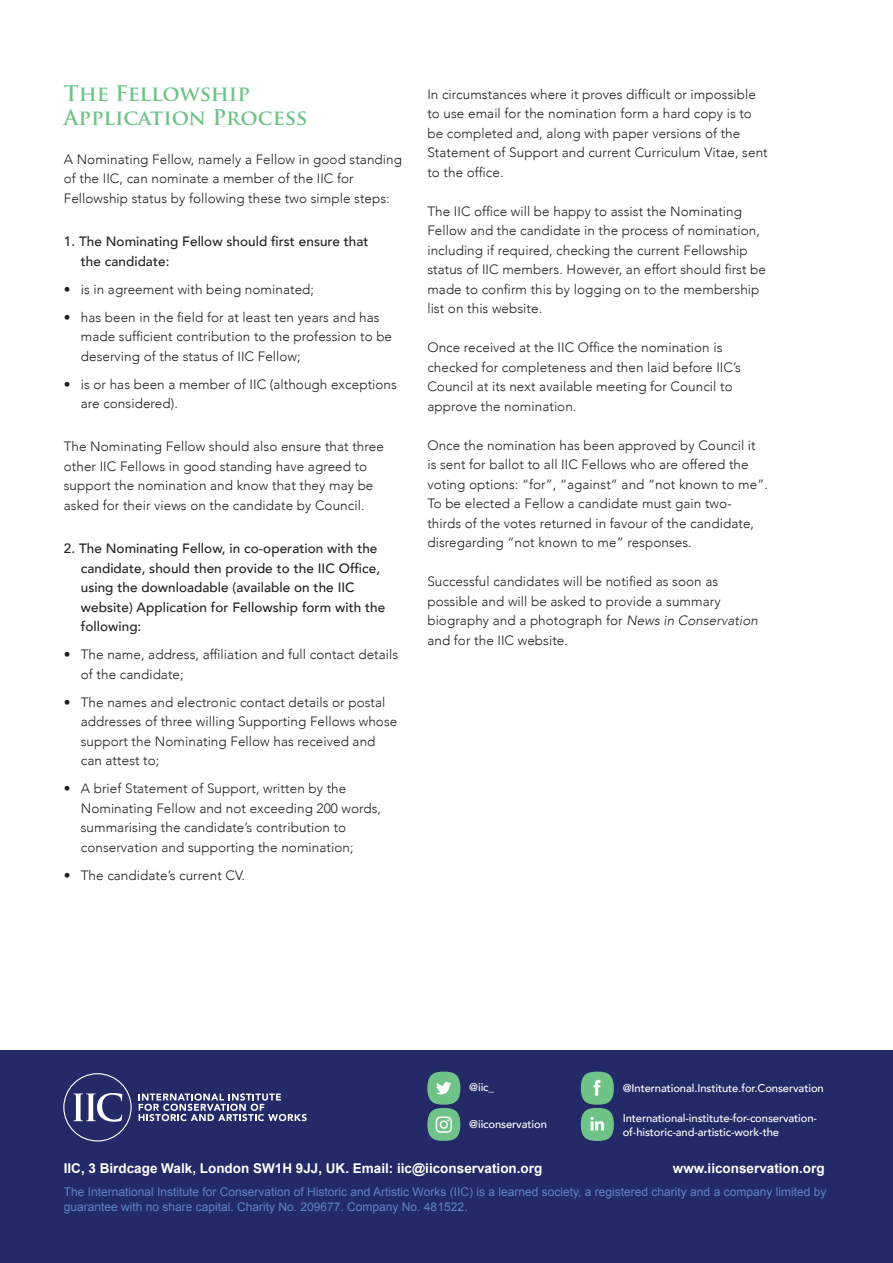
<style>
.page{position:relative;width:893px;height:1263px;background:#fff}
.page>*{position:absolute;margin:0;border:0;box-sizing:border-box;transform-origin:0 0}
.t1{font:700 21px/24px "Trajan Pro";color:#6fc388}
.t2{font:300 13.5px/19.5px "Avenir";letter-spacing:.005em;color:#231f20}
.t3{font:500 13.5px/19.5px "Avenir";letter-spacing:.005em;color:#231f20}
.t4{font:700 13.5px "Arial";color:#fff}
.t5{font:12px/15px "Arial";color:#6183c3}
.t6{font:500 11.25px/13.5px "Avenir";letter-spacing:-.01em;color:#fff}
.s1{font-style:italic}
.s2{color:#232a67}
.s3{font-size:14.25px}
</style>
<div class="page">
<div style="left:0;top:1050px;width:893px;height:213px;background:#232a67"></div>
<svg style="left:63px;top:1073px;width:69px;height:68px"></svg>
<svg style="left:139px;top:1093px;width:168px;height:28px"></svg>
<svg style="left:581px;top:1071px;width:33px;height:70px"></svg>
<svg style="left:427px;top:1071px;width:33px;height:70px"></svg>
<p class="t1" style="left:64px;top:81px;width:245px">The Fellowship<br>Application Process</p>
<p class="t2" style="left:64px;top:149px;width:340px">A Nominating Fellow, namely a Fellow in good standing of the IIC, can nominate a member of the IIC for<br>Fellowship status by following these two simple steps:</p>
<p class="t3" style="left:81px;top:231px;width:289px;text-indent:-17px">1. The Nominating Fellow should first ensure that the candidate:</p>
<p class="t2" style="left:64px;top:279px;width:252px">• is in agreement with being nominated;</p>
<p class="t2" style="left:81px;top:307px;width:313px;text-indent:-17px">• has been in the field for at least ten years and has made sufficient contribution to the profession to be deserving of the status of IIC Fellow;</p>
<p class="t2" style="left:81px;top:374px;width:318px;text-indent:-17px">• is or has been a member of IIC (although exceptions are considered).</p>
<p class="t2" style="left:64px;top:437px;width:322px">The Nominating Fellow should also ensure that three other IIC Fellows in good standing have agreed to support the nomination and know that they may be asked for their views on the candidate by Council.</p>
<p class="t3" style="left:81px;top:538px;width:306px;text-indent:-17px">2. The Nominating Fellow, in co-operation with the candidate, should then provide to the IIC Office, using the downloadable (available on the IIC website) Application for Fellowship form with the following:</p>
<p class="t2" style="left:81px;top:645px;width:319px;text-indent:-17px">• The name, address, affiliation and full contact details of the candidate;</p>
<p class="t2" style="left:81px;top:692px;width:318px;text-indent:-17px">• The names and electronic contact details or postal addresses of three willing Supporting Fellows whose support the Nominating Fellow has received and can attest to;</p>
<p class="t2" style="left:81px;top:779px;width:302px;text-indent:-17px">• A brief Statement of Support, written by the Nominating Fellow and not exceeding 200 words, summarising the candidate’s contribution to conservation and supporting the nomination;</p>
<p class="t2" style="left:64px;top:865px;width:183px">• The candidate’s current CV.</p>
<p class="t2" style="left:427px;top:84px;width:342px">In circumstances where it proves difficult or impossible to use email for the nomination form a hard copy is to be completed and, along with paper versions of the Statement of Support and current Curriculum Vitae, sent to the office.</p>
<p class="t2" style="left:427px;top:201px;width:340px">The IIC office will be happy to assist the Nominating Fellow and the candidate in the process of nomination, including if required, checking the current Fellowship status of IIC members. However, an effort should first be made to confirm this by logging on to the membership list on this website.</p>
<p class="t2" style="left:427px;top:338px;width:315px">Once received at the IIC Office the nomination is checked for completeness and then laid before IIC’s Council at its next available meeting for Council to approve the nomination.</p>
<p class="t2" style="left:427px;top:435px;width:342px">Once the nomination has been approved by Council it is sent for ballot to all IIC Fellows who are offered the voting options: “for”, “against” and “not known to me”.<br>To be elected a Fellow a candidate must gain two&shy;thirds of the votes returned in favour of the candidate, disregarding “not known to me” responses.</p>
<p class="t2" style="left:427px;top:572px;width:332px">Successful candidates will be notified as soon as possible and will be asked to provide a summary biography and a photograph for <span class="s1">News in Conservation </span>and for the IIC website.</p>
<p class="t6" style="left:469px;top:1080px;width:26px">@iic_</p>
<p class="t6" style="left:469px;top:1117px;width:79px">@iiconservation</p>
<p class="t6" style="left:623px;top:1081px;width:203px">@International.Institute.for.Conservation</p>
<p class="t6" style="left:623px;top:1111px;width:196px">International-institute-for-conservation&shy;of-historic-and-artistic-work-the<span class="s2">s-the</span></p>
<p class="t4" style="left:64px;top:1159px;width:480px">IIC, 3 Birdcage Walk, London SW1H 9JJ, UK. Email: iic@iiconservation.org</p>
<p class="t4" style="left:673px;top:1159px;width:153px">www.iiconservation.org</p>
<p class="t5" style="left:64px;top:1185px;width:764px">The International Institute for Conservation of Historic and Artistic Works (IIC) is a learned society, a registered charity and a company limited by guarantee with no share capital. Charity No. 209677. Company No. 481522<span class="s3">.</span></p>
</div>
